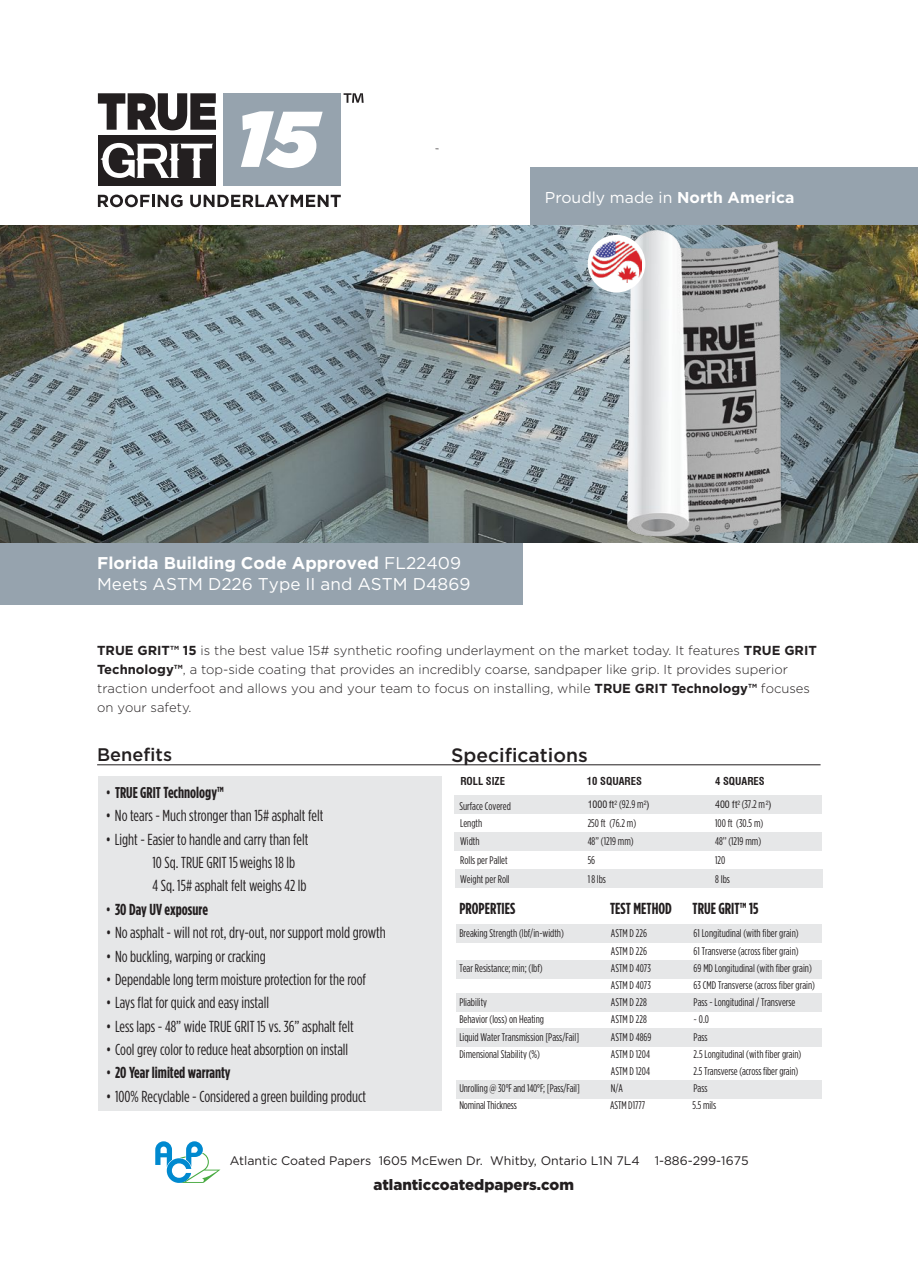
<style>
.page{position:relative;width:918px;height:1267px;background:#fff}
.page>*{position:absolute;margin:0;border:0;box-sizing:border-box;transform-origin:0 0}
.t1{font:500 19.35px "Gotham";color:#231f20}
.t2{font:500 18.15px "Gotham";color:#231f20}
.t3{font:17.1px/20.4px "Gotham";color:#fff}
.t4{font:700 condensed 16.05px "Gotham HTF";color:#231f20}
.t5{font:condensed 15.9px/23.4px "Gotham HTF";color:#231f20}
.t6{font:700 condensed 15.9px "Gotham HTF";color:#231f20}
.t7{font:15.75px "Gotham HTF";color:#fff}
.t8{font:900 15px "Gotham";color:#231f20}
.t9{font:300 13.05px/18.9px "Gotham HTF";color:#231f20}
.t10{font:12.3px "Gotham";color:#231f20}
.t11{font:condensed 11.1px "Gotham HTF";color:#231f20}
.t12{font:700 condensed 10.65px "Swiss 721 BT";color:#231f20}
.t13{font:condensed 9.9px "Swiss 721 BT";color:#231f20}
.s1{font-weight:700}
.s2{font-weight:400}
.s3{font-size:15.6px}
.s4{font-family:"Gotham HTF";font-size:11.1px}
</style>
<div class="page">
<div style="left:98px;top:776px;width:343px;height:334px;background:#e6e7e8"></div>
<div style="left:531px;top:167px;width:387px;height:80px;background:#96a3ae"></div>
<div style="left:0;top:537px;width:523px;height:68px;background:#96a3ae"></div>
<img style="left:0;top:225px;width:918px;height:317px">
<svg style="left:155px;top:1141px;width:65px;height:42px"></svg>
<div style="left:98px;top:135px;width:118px;height:51px;background:#231f20"></div>
<svg style="left:98px;top:93px;width:118px;height:37px"></svg>
<svg style="left:100px;top:143px;width:113px;height:35px"></svg>
<div style="left:223px;top:93px;width:118px;height:93px;background:#96a3ae"></div>
<svg style="left:241px;top:111px;width:82px;height:57px"></svg>
<svg style="left:98px;top:195px;width:85px;height:12px"></svg>
<svg style="left:190px;top:195px;width:151px;height:12px"></svg>
<svg style="left:344px;top:93px;width:20px;height:10px"></svg>
<img style="left:592px;top:225px;width:246px;height:318px">
<div style="left:454px;top:795px;width:368px;height:19px;background:#e6e7e8"></div>
<div style="left:454px;top:832px;width:368px;height:18px;background:#e6e7e8"></div>
<div style="left:455px;top:869px;width:368px;height:18px;background:#e6e7e8"></div>
<div style="left:456px;top:924px;width:366px;height:19px;background:#e6e7e8"></div>
<div style="left:456px;top:960px;width:366px;height:18px;background:#e6e7e8"></div>
<div style="left:456px;top:993px;width:366px;height:18px;background:#e6e7e8"></div>
<div style="left:456px;top:1028px;width:366px;height:19px;background:#e6e7e8"></div>
<div style="left:456px;top:1080px;width:366px;height:19px;background:#e6e7e8"></div>
<div style="left:588px;top:235px;width:57px;height:57px;background:#fff;border-radius:50%"></div>
<img style="left:592px;top:233px;width:49px;height:50px">
<hr style="left:97px;top:764px;width:724px;height:1px;background:#231f20">
<h3 class="t7" style="left:545px;top:189px;width:251px">Proudly made in <span class="s1">North America</span></h3>
<h3 class="t3" style="left:97px;top:553px;width:375px"><span class="s1">Florida Building Code Approved</span> FL22409<br>Meets ASTM D226 Type II and ASTM D4869</h3>
<p class="t9" style="left:97px;top:641px;width:721px"><span class="s1">TRUE GRIT™ 15</span> is the best value 15# synthetic roofing underlayment on the market today. It features <span class="s1">TRUE GRIT Technology™</span>, a top-side coating that provides an incredibly coarse, sandpaper like grip. It provides superior traction underfoot and allows you and your team to focus on installing, while <span class="s1">TRUE GRIT Technology™</span> focuses on your safety.</p>
<h2 class="t2" style="left:97px;top:743px;width:76px">Benefits</h2>
<h1 class="t1" style="left:451px;top:742px;width:138px">Specifications</h1>
<h3 class="t6" style="left:106px;top:783px;width:120px"><span class="s2">•</span> <span class="s3">TRUE GRIT</span> Technology™</h3>
<h3 class="t5" style="left:106px;top:804px;width:219px">• No tears - Much stronger than 15# asphalt felt</h3>
<h3 class="t5" style="left:152px;top:827px;width:157px;text-indent:-47px">• Light - Easier to handle and carry than felt<br>10 Sq. TRUE GRIT 15weighs 18 lb<br>4 Sq. 15# asphalt felt weighs 42 lb</h3>
<h3 class="t6" style="left:106px;top:900px;width:103px"><span class="s2">•</span> 30 Day UV exposure</h3>
<h3 class="t5" style="left:106px;top:921px;width:281px">• No asphalt - will not rot, dry-out, nor support mold growth</h3>
<h3 class="t5" style="left:106px;top:944px;width:161px">• No buckling, warping or cracking</h3>
<h3 class="t5" style="left:106px;top:967px;width:261px">• Dependable long term moisture protection for the roof</h3>
<h3 class="t5" style="left:106px;top:991px;width:165px">• Lays flat for quick and easy install</h3>
<h3 class="t5" style="left:106px;top:1014px;width:249px">• Less laps - 48” wide TRUE GRIT 15 vs. 36” asphalt felt</h3>
<h3 class="t5" style="left:106px;top:1037px;width:244px">• Cool grey color to reduce heat absorption on install</h3>
<h3 class="t6" style="left:106px;top:1064px;width:126px"><span class="s2">•</span> 20 Year limited warranty</h3>
<h3 class="t5" style="left:106px;top:1084px;width:261px">• 100% Recyclable - Considered a green building product</h3>
<p class="t12" style="left:460px;top:774px;width:46px">ROLL SIZE</p>
<p class="t11" style="left:459px;top:800px;width:53px">Surface Covered</p>
<p class="t12" style="left:587px;top:774px;width:56px">10 SQUARES</p>
<p class="t12" style="left:715px;top:774px;width:51px">4 SQUARES</p>
<p class="t13" style="left:588px;top:798px;width:64px">1000 ft<sup>2</sup> <span class="s4">(92.9 m</span><sup>2</sup>)</p>
<p class="t13" style="left:715px;top:798px;width:58px">400 ft<sup>2</sup> <span class="s4">(37.2 m</span><sup>2</sup>)</p>
<p class="t11" style="left:460px;top:817px;width:24px">Length</p>
<p class="t11" style="left:588px;top:817px;width:50px">250 ft (76.2 m)</p>
<p class="t11" style="left:715px;top:817px;width:50px">100 ft (30.5 m)</p>
<p class="t11" style="left:460px;top:835px;width:21px">Width</p>
<p class="t11" style="left:588px;top:835px;width:47px">48’’ (1219 mm)</p>
<p class="t11" style="left:715px;top:835px;width:47px">48’’ (1219 mm)</p>
<p class="t11" style="left:588px;top:854px;width:9px">56</p>
<p class="t11" style="left:715px;top:854px;width:12px">120</p>
<p class="t11" style="left:460px;top:854px;width:49px">Rolls per Pallet</p>
<p class="t11" style="left:460px;top:873px;width:51px">Weight per Roll</p>
<p class="t11" style="left:588px;top:873px;width:20px">1 8 lbs</p>
<p class="t11" style="left:715px;top:873px;width:16px">8 Ibs</p>
<h3 class="t4" style="left:459px;top:899px;width:57px">PROPERTIES</h3>
<h3 class="t4" style="left:610px;top:899px;width:63px">TEST METHOD</h3>
<h3 class="t4" style="left:693px;top:899px;width:67px">TRUE GRIT™ 15</h3>
<p class="t11" style="left:459px;top:927px;width:106px">Breaking Strength (lbf/in-width)</p>
<p class="t11" style="left:611px;top:927px;width:38px">ASTM D 226</p>
<p class="t11" style="left:694px;top:927px;width:107px">61 Longitudinal (with fiber grain)</p>
<p class="t11" style="left:611px;top:944px;width:38px">ASTM D 226</p>
<p class="t11" style="left:694px;top:944px;width:106px">61 Transverse (across fiber grain)</p>
<p class="t11" style="left:459px;top:962px;width:85px">Tear Resistance; min; (lbf)</p>
<p class="t11" style="left:611px;top:962px;width:41px">ASTM D 4073</p>
<p class="t11" style="left:694px;top:962px;width:120px">69 MD Longitudinal (with fiber grain)</p>
<p class="t11" style="left:611px;top:979px;width:41px">ASTM D 4073</p>
<p class="t11" style="left:694px;top:979px;width:123px">63 CMD Transverse (across fiber grain)</p>
<p class="t11" style="left:459px;top:996px;width:29px">Pliability</p>
<p class="t11" style="left:611px;top:996px;width:37px">ASTM D 228</p>
<p class="t11" style="left:694px;top:996px;width:103px">Pass - Longitudinal / Transverse</p>
<p class="t11" style="left:459px;top:1013px;width:86px">Behavior (loss) on Heating</p>
<p class="t11" style="left:611px;top:1013px;width:37px">ASTM D 228</p>
<p class="t11" style="left:694px;top:1013px;width:17px">~ 0.0</p>
<p class="t11" style="left:459px;top:1031px;width:121px">Liquid Water Transmission [Pass/Fail]</p>
<p class="t11" style="left:611px;top:1031px;width:42px">ASTM D 4869</p>
<p class="t11" style="left:694px;top:1031px;width:16px">Pass</p>
<p class="t11" style="left:459px;top:1048px;width:82px">Dimensional Stability (%)</p>
<p class="t11" style="left:611px;top:1048px;width:41px">ASTM D 1204</p>
<p class="t11" style="left:694px;top:1048px;width:109px">2.5 Longitudinal (with fiber grain)</p>
<p class="t11" style="left:611px;top:1065px;width:41px">ASTM D 1204</p>
<p class="t11" style="left:694px;top:1065px;width:106px">2.5 Transverse (across fiber grain)</p>
<p class="t11" style="left:459px;top:1082px;width:122px">Unrolling @ 30°F and 140°F; [Pass/Fail]</p>
<p class="t11" style="left:611px;top:1082px;width:14px">N/A</p>
<p class="t11" style="left:694px;top:1082px;width:15px">Pass</p>
<p class="t11" style="left:459px;top:1099px;width:59px">Nominal Thickness</p>
<p class="t11" style="left:610px;top:1099px;width:37px">ASTM D1777</p>
<p class="t11" style="left:693px;top:1099px;width:25px">5.5 mils</p>
<p class="t10" style="left:230px;top:1153px;width:520px">Atlantic Coated Papers 1605 McEwen Dr. Whitby, Ontario L1N 7L4 1-886-299-1675</p>
<h3 class="t8" style="left:373px;top:1174px;width:202px">atlanticcoatedpapers.com</h3>
</div>
